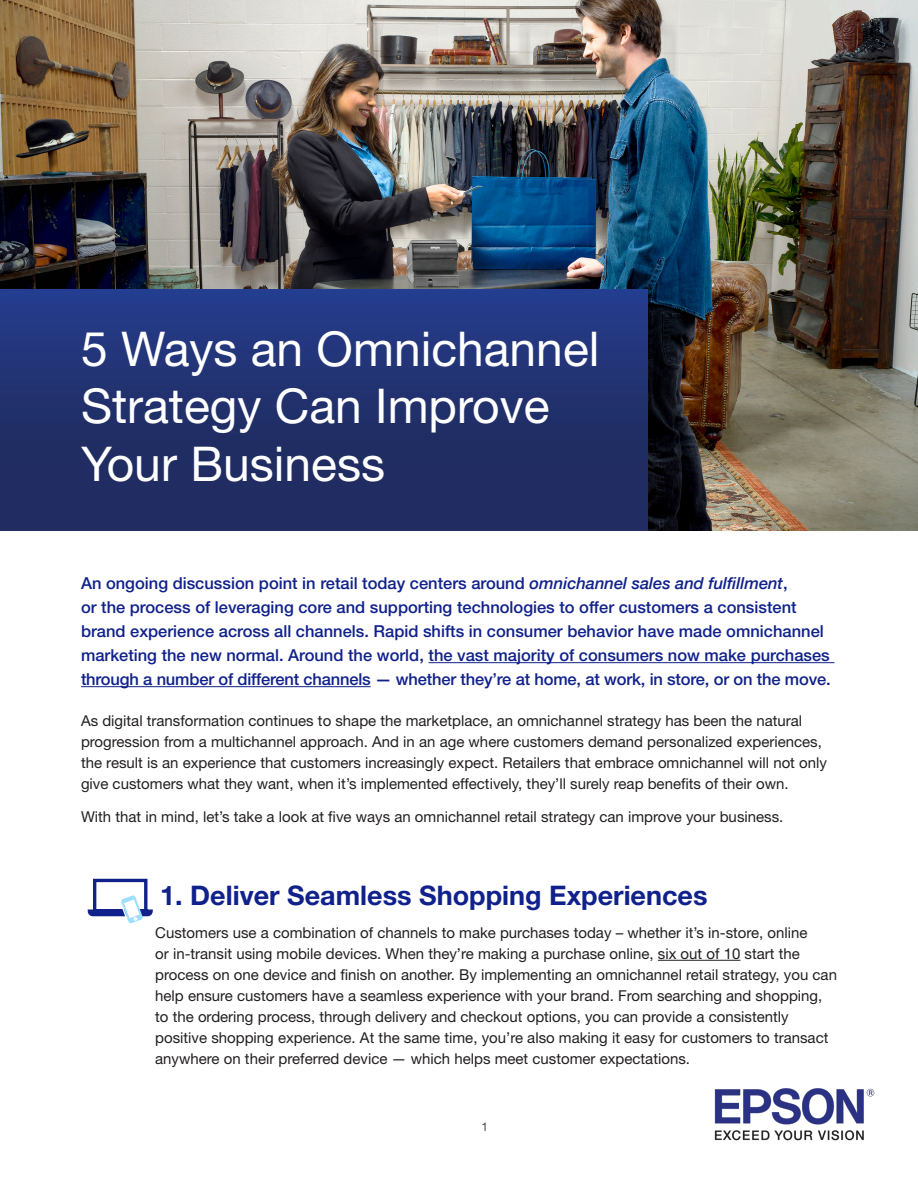
<style>
.page{position:relative;width:918px;height:1188px;background:#fff}
.page>*{position:absolute;margin:0;border:0;box-sizing:border-box;transform-origin:0 0}
.t1{font:48px/57.6px "Helvetica Neue LT Std";color:#fff}
.t2{font:700 27px "Helvetica Neue LT Std";color:#10218b}
.t3{font:500 16.5px/24px "Helvetica Neue LT Std";color:#10218b}
.t4{font:15px/21px "Helvetica Neue LT Std";color:#231f20}
.t5{font:12px "Helvetica Neue LT Std";color:#4b4c4d}
.s1{font-family:"Helvetica Neue";font-style:italic}
</style>
<div class="page">
<img style="left:0;top:0;width:918px;height:531px">
<div style="left:0;top:290px;width:648px;height:241px;background:linear-gradient(to bottom,#243b88,#1f2857)"></div>
<hr style="left:429px;top:662px;width:405px;height:1px;background:#10218b">
<hr style="left:81px;top:686px;width:290px;height:1px;background:#10218b">
<hr style="left:658px;top:960px;width:82px;height:1px;background:#231f20">
<svg style="left:87px;top:878px;width:66px;height:46px"></svg>
<img style="left:714px;top:1088px;width:161px;height:53px">
<p class="t1" style="left:81px;top:319px;width:520px">5 Ways an Omnichannel<br>Strategy Can Improve<br>Your Business</p>
<p class="t3" style="left:81px;top:571px;width:751px">An ongoing discussion point in retail today centers around <span class="s1">omnichannel sales and fulfillment</span>,<br>or the process of leveraging core and supporting technologies to offer customers a consistent brand experience across all channels. Rapid shifts in consumer behavior have made omnichannel marketing the new normal. Around the world, the vast majority of consumers now make purchases through a number of different channels — whether they’re at home, at work, in store, or on the move.</p>
<p class="t4" style="left:81px;top:710px;width:747px">As digital transformation continues to shape the marketplace, an omnichannel strategy has been the natural progression from a multichannel approach. And in an age where customers demand personalized experiences, the result is an experience that customers increasingly expect. Retailers that embrace omnichannel will not only give customers what they want, when it’s implemented effectively, they’ll surely reap benefits of their own.</p>
<p class="t4" style="left:81px;top:806px;width:704px">With that in mind, let’s take a look at five ways an omnichannel retail strategy can improve your business.</p>
<p class="t2" style="left:160px;top:878px;width:549px">1. Deliver Seamless Shopping Experiences</p>
<p class="t4" style="left:155px;top:922px;width:683px">Customers use a combination of channels to make purchases today – whether it’s in-store, online<br>or in-transit using mobile devices. When they’re making a purchase online, six out of 10 start the process on one device and finish on another. By implementing an omnichannel retail strategy, you can help ensure customers have a seamless experience with your brand. From searching and shopping, to the ordering process, through delivery and checkout options, you can provide a consistently positive shopping experience. At the same time, you’re also making it easy for customers to transact anywhere on their preferred device — which helps meet customer expectations.</p>
<p class="t5" style="left:482px;top:1120px;width:8px">1</p>
</div>
